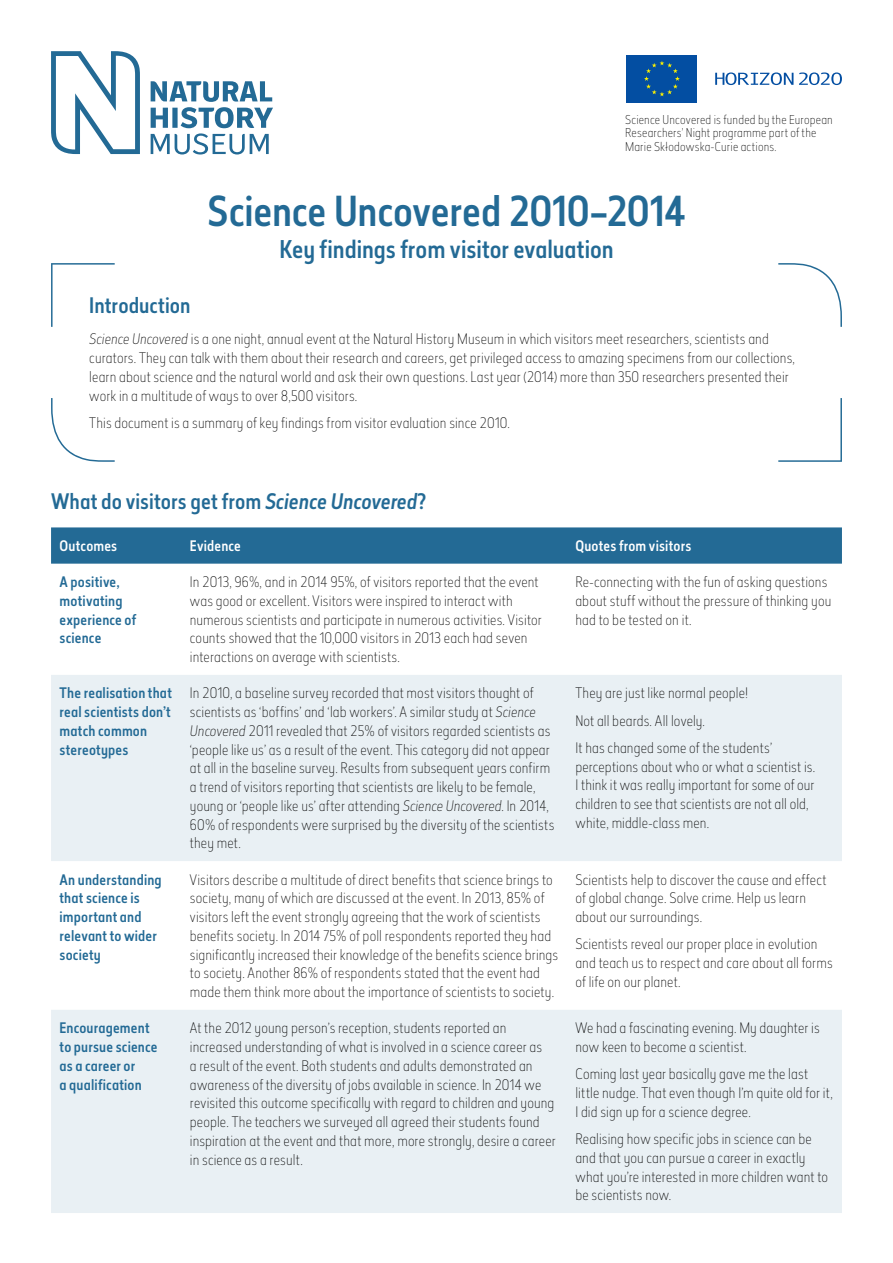
<style>
.page{position:relative;width:893px;height:1263px;background:#fff}
.page>*{position:absolute;margin:0;border:0;box-sizing:border-box;transform-origin:0 0}
.t1{font:500 40.5px "Elysio";letter-spacing:-.005em;color:#236a95}
.t2{font:500 24px "Elysio";color:#236a95}
.t3{font:500 21px "Elysio";letter-spacing:.005em;color:#236a95}
.t4{font:100 14.25px/18.8px "Elysio";letter-spacing:.01em;color:#000}
.t5{font:500 14.25px/18.8px "Elysio";letter-spacing:.01em;color:#236a95}
.t6{font:500 14.25px "Elysio";letter-spacing:.01em;color:#fff}
.t7{font:100 12px/13.5px "Elysio";letter-spacing:.015em;color:#000}
.s1{font-style:italic}
</style>
<div class="page">
<svg style="left:778px;top:398px;width:64px;height:64px"></svg>
<svg style="left:51px;top:398px;width:64px;height:64px"></svg>
<svg style="left:778px;top:263px;width:64px;height:64px"></svg>
<svg style="left:51px;top:263px;width:64px;height:64px"></svg>
<svg style="left:51px;top:51px;width:222px;height:103px"></svg>
<div style="left:51px;top:527px;width:791px;height:37px;background:#236a95"></div>
<svg style="left:51px;top:675px;width:791px;height:538px;fill:#e9f0f4"></svg>
<svg style="left:626px;top:102px;width:71px;height:1px"></svg>
<div style="left:626px;top:55px;width:71px;height:47px;background:#034ea2"></div>
<svg style="left:644px;top:61px;width:36px;height:35px"></svg>
<svg style="left:715px;top:72px;width:127px;height:13px"></svg>
<p class="t7" style="left:625px;top:112px;width:209px">Science Uncovered is funded by the European<br>Researchers’ Night programme part of the<br>Marie Skłodowska-Curie actions.</p>
<h1 class="t1" style="left:207px;top:183px;width:480px">Science Uncovered 2010–2014</h1>
<h2 class="t2" style="left:279px;top:233px;width:336px">Key findings from visitor evaluation</h2>
<h3 class="t3" style="left:89px;top:291px;width:103px">Introduction</h3>
<p class="t4" style="left:89px;top:329px;width:707px"><span class="s1">Science Uncovered</span> is a one night, annual event at the Natural History Museum in which visitors meet researchers, scientists and curators. They can talk with them about their research and careers, get privileged access to amazing specimens from our collections, learn about science and the natural world and ask their own questions. Last year (2014) more than 350 researchers presented their work in a multitude of ways to over 8,500 visitors.</p>
<p class="t4" style="left:89px;top:413px;width:422px">This document is a summary of key findings from visitor evaluation since 2010.</p>
<h3 class="t3" style="left:51px;top:486px;width:377px">What do visitors get from <span class="s1">Science Uncovered</span>?</h3>
<p class="t6" style="left:60px;top:536px;width:59px">Outcomes</p>
<p class="t6" style="left:190px;top:536px;width:53px">Evidence</p>
<p class="t6" style="left:575px;top:536px;width:117px">Quotes from visitors</p>
<p class="t5" style="left:60px;top:572px;width:78px">A positive, motivating experience of science</p>
<p class="t4" style="left:190px;top:572px;width:353px">In 2013, 96%, and in 2014 95%, of visitors reported that the event was good or excellent. Visitors were inspired to interact with numerous scientists and participate in numerous activities. Visitor counts showed that the 10,000 visitors in 2013 each had seven interactions on average with scientists.</p>
<p class="t4" style="left:575px;top:572px;width:257px">Re-connecting with the fun of asking questions about stuff without the pressure of thinking you had to be tested on it.</p>
<p class="t5" style="left:60px;top:684px;width:114px">The realisation that real scientists don’t match common stereotypes</p>
<p class="t4" style="left:190px;top:683px;width:366px">In 2010, a baseline survey recorded that most visitors thought of scientists as ‘boffins’ and ‘lab workers’. A similar study at <span class="s1">Science Uncovered</span> 2011 revealed that 25% of visitors regarded scientists as ‘people like us’ as a result of the event. This category did not appear at all in the baseline survey. Results from subsequent years confirm a trend of visitors reporting that scientists are likely to be female, young or ‘people like us’ after attending <span class="s1">Science Uncovered</span>. In 2014, 60% of respondents were surprised by the diversity of the scientists they met.</p>
<p class="t4" style="left:575px;top:679px;width:198px;line-height:27.3px">They are just like normal people!<br>Not all beards. All lovely.<br>It has changed some of the students’</p>
<p class="t4" style="left:575px;top:757px;width:241px">perceptions about who or what a scientist is.<br>I think it was really important for some of our children to see that scientists are not all old, white, middle-class men.</p>
<p class="t5" style="left:60px;top:870px;width:104px">An understanding that science is important and relevant to wider society</p>
<p class="t4" style="left:190px;top:870px;width:370px">Visitors describe a multitude of direct benefits that science brings to society, many of which are discussed at the event. In 2013, 85% of visitors left the event strongly agreeing that the work of scientists benefits society. In 2014 75% of poll respondents reported they had significantly increased their knowledge of the benefits science brings to society. Another 86% of respondents stated that the event had made them think more about the importance of scientists to society.</p>
<p class="t4" style="left:575px;top:870px;width:253px">Scientists help to discover the cause and effect of global change. Solve crime. Help us learn about our surroundings.</p>
<p class="t4" style="left:575px;top:934px;width:259px">Scientists reveal our proper place in evolution and teach us to respect and care about all forms of life on our planet.</p>
<p class="t5" style="left:60px;top:1019px;width:100px">Encouragement to pursue science as a career or<br>a qualification</p>
<p class="t4" style="left:190px;top:1018px;width:367px">At the 2012 young person’s reception, students reported an increased understanding of what is involved in a science career as<br>a result of the event. Both students and adults demonstrated an awareness of the diversity of jobs available in science. In 2014 we revisited this outcome specifically with regard to children and young people. The teachers we surveyed all agreed their students found inspiration at the event and that more, more strongly, desire a career in science as a result.</p>
<p class="t4" style="left:575px;top:1018px;width:246px">We had a fascinating evening. My daughter is now keen to become a scientist.</p>
<p class="t4" style="left:575px;top:1064px;width:259px">Coming last year basically gave me the last little nudge. That even though I’m quite old for it,<br>I did sign up for a science degree.</p>
<p class="t4" style="left:575px;top:1129px;width:254px">Realising how specific jobs in science can be and that you can pursue a career in exactly what you’re interested in more children want to be scientists now.</p>
</div>
